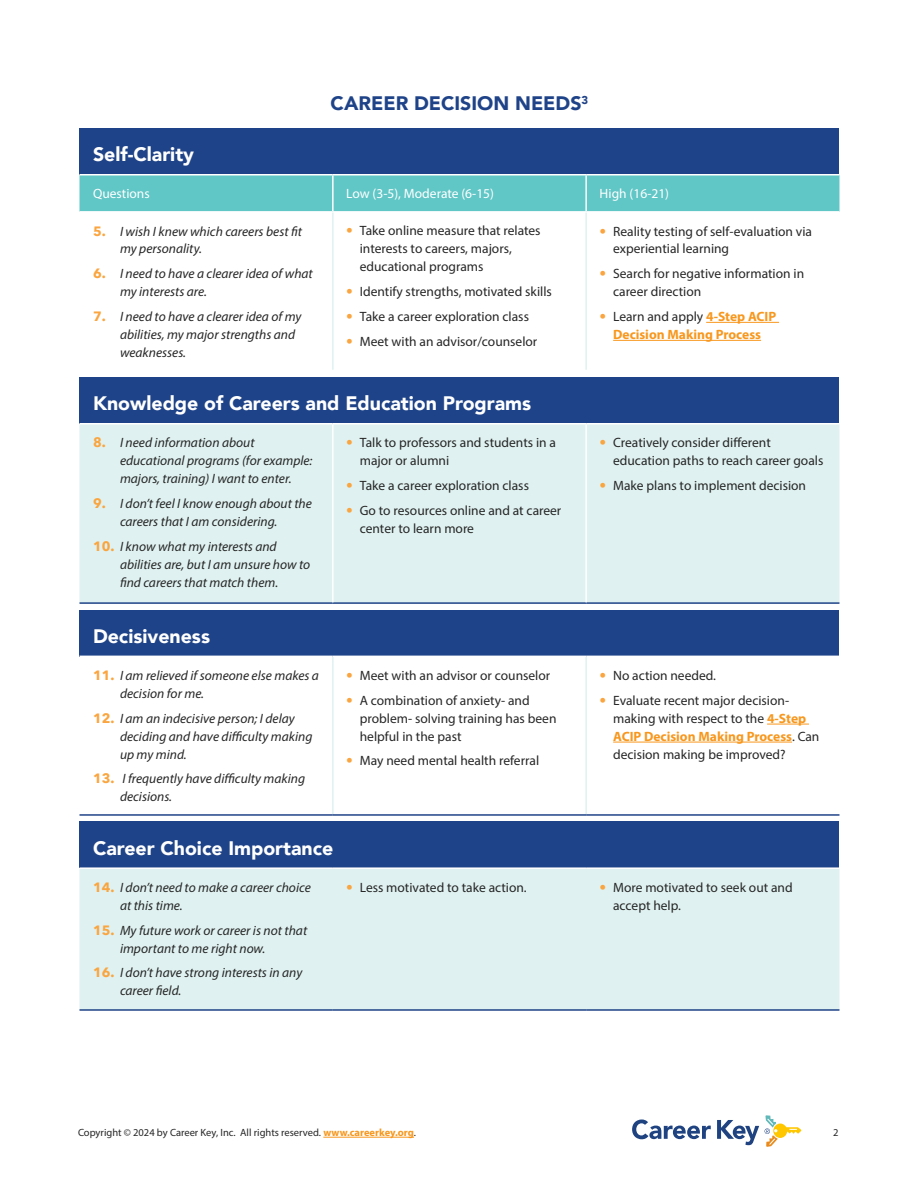
<style>
.page{position:relative;width:918px;height:1188px;background:#fff}
.page>*{position:absolute;margin:0;border:0;box-sizing:border-box;transform-origin:0 0}
.t1{font:900 19.5px "Avenir";color:#fff}
.t2{font:900 19.5px "Avenir";color:#1f4388}
.t3{font:13.5px/18px "Myriad Pro";color:#262626}
.t4{font:italic 13.5px/18px "Myriad Pro";color:#262626}
.t5{font:700 13.5px/18px "Myriad Pro";color:#f8971d;text-align:center}
.t6{font:13.5px "Myriad Pro";color:#fff}
.t7{font:10.5px "Myriad Pro";color:#262626}
.s1{font-family:"Avenir Next";font-weight:700;font-style:normal;color:#faa53f}
.s2{font-family:"Avenir Next";font-weight:700;color:#faa53f}
.s3{font-family:"Avenir Next";color:#faa53f}
.s4{font-weight:400;color:#262626}
.s5{font-weight:700;color:#f8971d}
</style>
<div class="page">
<hr style="left:323px;top:1137px;width:91px;height:1px;background:#f8971d">
<svg style="left:632px;top:1120px;width:127px;height:25px"></svg>
<svg style="left:765px;top:1116px;width:36px;height:31px"></svg>
<div style="left:80px;top:128px;width:759px;height:47px;background:#1f4388"></div>
<div style="left:80px;top:176px;width:759px;height:35px;background:#61c6c6"></div>
<hr style="left:80px;top:174px;width:253px;height:2px;background:#fff">
<hr style="left:333px;top:174px;width:253px;height:2px;background:#fff">
<hr style="left:332px;top:176px;width:2px;height:35px;background:#fff">
<hr style="left:586px;top:174px;width:253px;height:2px;background:#fff">
<hr style="left:585px;top:176px;width:2px;height:35px;background:#fff">
<hr style="left:332px;top:213px;width:2px;height:157px;background:#dff1f0">
<hr style="left:585px;top:213px;width:2px;height:157px;background:#dff1f0">
<hr style="left:706px;top:322px;width:73px;height:1px;background:#f8971d">
<hr style="left:613px;top:340px;width:148px;height:1px;background:#f8971d">
<div style="left:80px;top:377px;width:759px;height:47px;background:#1f4388"></div>
<div style="left:80px;top:424px;width:759px;height:178px;background:#dff1f0"></div>
<hr style="left:80px;top:423px;width:253px;height:1px;background:#fff">
<hr style="left:333px;top:423px;width:253px;height:1px;background:#fff">
<hr style="left:586px;top:423px;width:253px;height:1px;background:#fff">
<hr style="left:80px;top:602px;width:253px;height:2px;background:#1f4388">
<hr style="left:333px;top:602px;width:253px;height:2px;background:#1f4388">
<hr style="left:586px;top:602px;width:253px;height:2px;background:#1f4388">
<hr style="left:332px;top:425px;width:2px;height:177px;background:#fff">
<hr style="left:585px;top:425px;width:2px;height:177px;background:#fff">
<div style="left:80px;top:610px;width:759px;height:46px;background:#1f4388"></div>
<hr style="left:332px;top:657px;width:2px;height:157px;background:#dff1f0">
<hr style="left:585px;top:657px;width:2px;height:157px;background:#dff1f0">
<hr style="left:80px;top:814px;width:253px;height:2px;background:#1f4388">
<hr style="left:333px;top:814px;width:253px;height:2px;background:#1f4388">
<hr style="left:586px;top:814px;width:253px;height:2px;background:#1f4388">
<hr style="left:767px;top:724px;width:42px;height:1px;background:#f8971d">
<hr style="left:613px;top:742px;width:179px;height:1px;background:#f8971d">
<div style="left:80px;top:822px;width:759px;height:46px;background:#1f4388"></div>
<div style="left:80px;top:869px;width:759px;height:140px;background:#dff1f0"></div>
<hr style="left:80px;top:867px;width:253px;height:2px;background:#fff">
<hr style="left:333px;top:867px;width:253px;height:2px;background:#fff">
<hr style="left:586px;top:867px;width:253px;height:2px;background:#fff">
<hr style="left:332px;top:869px;width:2px;height:140px;background:#dff1f0">
<hr style="left:585px;top:869px;width:2px;height:140px;background:#dff1f0">
<hr style="left:80px;top:1009px;width:253px;height:2px;background:#1f4388">
<hr style="left:333px;top:1009px;width:253px;height:2px;background:#1f4388">
<hr style="left:586px;top:1009px;width:253px;height:2px;background:#1f4388">
<h1 class="t2" style="left:331px;top:87px;width:259px">CAREER DECISION NEEDS<sup>3</sup></h1>
<h1 class="t1" style="left:93px;top:138px;width:103px">Self-Clarity</h1>
<p class="t6" style="left:93px;top:186px;width:58px">Questions</p>
<p class="t6" style="left:346px;top:186px;width:149px">Low (3-5), Moderate (6-15)</p>
<p class="t6" style="left:600px;top:186px;width:71px">High (16-21)</p>
<p class="t4" style="left:120px;top:222px;width:184px;text-indent:-27px"><span class="s1">5.</span> I wish I knew which careers best fit my personality.</p>
<p class="t4" style="left:120px;top:264px;width:194px;text-indent:-27px"><span class="s1">6.</span> I need to have a clearer idea of what my interests are.</p>
<p class="t4" style="left:120px;top:307px;width:183px;text-indent:-27px"><span class="s1">7.</span> I need to have a clearer idea of my abilities, my major strengths and weaknesses.</p>
<p class="t3" style="left:613px;top:222px;width:200px;text-indent:-14px"><span class="s2">•</span> Reality testing of self-evaluation via experiential learning</p>
<p class="t3" style="left:613px;top:265px;width:193px;text-indent:-14px"><span class="s2">•</span> Search for negative information in career direction</p>
<p class="t5" style="left:600px;top:307px;width:178px"><span class="s3">•</span> <span class="s4">Learn and apply</span> 4-Step ACIP<br>Decision Making Process</p>
<p class="t3" style="left:360px;top:222px;width:182px;text-indent:-14px"><span class="s2">•</span> Take online measure that relates interests to careers, majors, educational programs</p>
<p class="t3" style="left:346px;top:282px;width:207px"><span class="s2">•</span> Identify strengths, motivated skills</p>
<p class="t3" style="left:346px;top:307px;width:184px"><span class="s2">•</span> Take a career exploration class</p>
<p class="t3" style="left:346px;top:332px;width:193px"><span class="s2">•</span> Meet with an advisor/counselor</p>
<h1 class="t1" style="left:93px;top:387px;width:440px">Knowledge of Careers and Education Programs</h1>
<p class="t4" style="left:120px;top:434px;width:194px;text-indent:-27px"><span class="s1">8.</span> I need information about educational programs (for example: majors, training) I want to enter.</p>
<p class="t4" style="left:93px;top:494px;width:220px;text-align:center"><span class="s1">9.</span> I don’t feel I know enough about the careers that I am considering.</p>
<p class="t4" style="left:120px;top:537px;width:192px;text-indent:-27px"><span class="s1">10.</span> I know what my interests and abilities are, but I am unsure how to find careers that match them.</p>
<p class="t3" style="left:360px;top:434px;width:198px;text-indent:-14px"><span class="s2">•</span> Talk to professors and students in a major or alumni</p>
<p class="t3" style="left:346px;top:476px;width:184px"><span class="s2">•</span> Take a career exploration class</p>
<p class="t3" style="left:360px;top:501px;width:203px;text-indent:-14px"><span class="s2">•</span> Go to resources online and at career center to learn more</p>
<h1 class="t1" style="left:93px;top:619px;width:119px">Decisiveness</h1>
<p class="t4" style="left:120px;top:666px;width:201px;text-indent:-27px"><span class="s1">11.</span> I am relieved if someone else makes a decision for me.</p>
<p class="t4" style="left:120px;top:709px;width:194px;text-indent:-27px"><span class="s1">12.</span> I am an indecisive person; I delay deciding and have difficulty making up my mind.</p>
<p class="t4" style="left:120px;top:770px;width:187px;text-indent:-27px"><span class="s1">13.</span> I frequently have difficulty making decisions.</p>
<p class="t3" style="left:346px;top:666px;width:205px"><span class="s2">•</span> Meet with an advisor or counselor</p>
<p class="t3" style="left:360px;top:691px;width:198px;text-indent:-14px"><span class="s2">•</span> A combination of anxiety- and problem- solving training has been helpful in the past</p>
<p class="t3" style="left:346px;top:752px;width:194px"><span class="s2">•</span> May need mental health referral</p>
<p class="t3" style="left:613px;top:434px;width:212px;text-indent:-14px"><span class="s2">•</span> Creatively consider different education paths to reach career goals</p>
<p class="t3" style="left:600px;top:476px;width:208px"><span class="s2">•</span> Make plans to implement decision</p>
<p class="t3" style="left:600px;top:666px;width:118px"><span class="s2">•</span> No action needed.</p>
<p class="t3" style="left:613px;top:691px;width:208px;text-indent:-14px"><span class="s2">•</span> Evaluate recent major decision&shy;making with respect to the <span class="s5">4-Step<br>ACIP Decision Making Process</span>. Can decision making be improved?</p>
<h1 class="t1" style="left:93px;top:831px;width:242px">Career Choice Importance</h1>
<p class="t4" style="left:120px;top:878px;width:192px;text-indent:-27px"><span class="s1">14.</span> I don’t need to make a career choice at this time.</p>
<p class="t4" style="left:120px;top:921px;width:189px;text-indent:-27px"><span class="s1">15.</span> My future work or career is not that important to me right now.</p>
<p class="t4" style="left:120px;top:964px;width:184px;text-indent:-27px"><span class="s1">16.</span> I don’t have strong interests in any career field.</p>
<p class="t3" style="left:346px;top:878px;width:182px"><span class="s2">•</span> Less motivated to take action.</p>
<p class="t3" style="left:613px;top:878px;width:181px;text-indent:-14px"><span class="s2">•</span> More motivated to seek out and accept help.</p>
<p class="t7" style="left:78px;top:1126px;width:340px">Copyright © 2024 by Career Key, Inc. All rights reserved. <span class="s5">www.careerkey.org</span>.</p>
<p class="t7" style="left:833px;top:1126px;width:7px">2</p>
</div>
